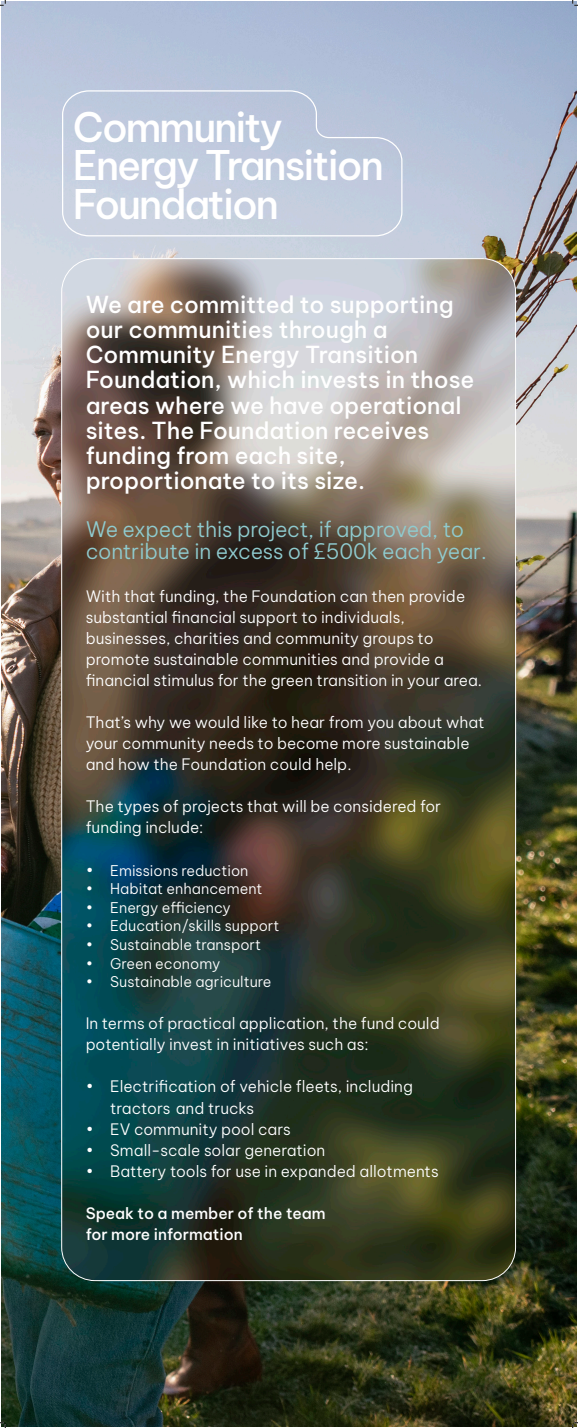
<style>
.page{position:relative;width:578px;height:1428px;background:#fff}
.page>*{position:absolute;margin:0;border:0;box-sizing:border-box;transform-origin:0 0}
.t1{font:500 40px/38.3px "Be Vietnam Pro";letter-spacing:-.05em;color:#fff}
.t2{font:500 23px/25.1px "Be Vietnam Pro";color:#fff}
.t3{font:300 21px/22.8px "Be Vietnam Pro";letter-spacing:-.01em;color:#8fcbcf}
.t4{font:300 15.5px/21.1px "Be Vietnam Pro";color:#fff}
.t5{font:500 15.5px/21.1px "Be Vietnam Pro";color:#fff}
.t6{font:300 14.5px "Be Vietnam Pro";color:#fff}
.s1{font-size:15.5px}
</style>
<div class="page">
<img style="left:2px;top:2px;width:574px;height:1424px">
<svg style="left:61px;top:90px;width:342px;height:147px;background:#c2ccde"></svg>
<img style="left:62px;top:259px;width:453px;height:1021px">
<svg style="left:0;top:0;width:6px;height:6px"></svg>
<svg style="left:0;top:1422px;width:6px;height:6px"></svg>
<svg style="left:572px;top:0;width:5px;height:6px"></svg>
<svg style="left:572px;top:1422px;width:5px;height:6px"></svg>
<p class="t1" style="left:73px;top:104px;width:312px">Community<br>Energy Transition<br>Foundation</p>
<p class="t2" style="left:86px;top:290px;width:390px">We are committed to supporting our communities through a<br>Community Energy Transition<br>Foundation, which invests in those areas where we have operational sites. The Foundation receives funding from each site, proportionate to its size.</p>
<p class="t3" style="left:86px;top:516px;width:402px">We expect this project, if approved, to contribute in excess of £500k each year.</p>
<p class="t4" style="left:86px;top:584px;width:398px">With that funding, the Foundation can then provide substantial financial support to individuals, businesses, charities and community groups to promote sustainable communities and provide a financial stimulus for the green transition in your area.</p>
<p class="t4" style="left:86px;top:710px;width:400px">That’s why we would like to hear from you about what your community needs to become more sustainable and how the Foundation could help.</p>
<p class="t4" style="left:86px;top:795px;width:357px">The types of projects that will be considered for funding include:</p>
<p class="t6" style="left:86px;top:858px;width:164px"><span class="s1">•</span> Emissions reduction</p>
<p class="t6" style="left:86px;top:877px;width:178px">• Habitat enhancement</p>
<p class="t6" style="left:86px;top:896px;width:146px">• Energy efficiency</p>
<p class="t6" style="left:86px;top:914px;width:195px">• Education/skills support</p>
<p class="t6" style="left:86px;top:933px;width:177px">• Sustainable transport</p>
<p class="t6" style="left:86px;top:951px;width:136px">• Green economy</p>
<p class="t6" style="left:86px;top:970px;width:187px">• Sustainable agriculture</p>
<p class="t4" style="left:86px;top:1011px;width:355px">In terms of practical application, the fund could potentially invest in initiatives such as:</p>
<p class="t4" style="left:110px;top:1075px;width:304px;text-indent:-25px">• Electrification of vehicle fleets, including tractors and trucks</p>
<p class="t4" style="left:86px;top:1117px;width:207px">• EV community pool cars</p>
<p class="t4" style="left:86px;top:1138px;width:241px">• Small-scale solar generation</p>
<p class="t4" style="left:86px;top:1159px;width:354px">• Battery tools for use in expanded allotments</p>
<p class="t5" style="left:86px;top:1201px;width:241px">Speak to a member of the team for more information</p>
</div>
